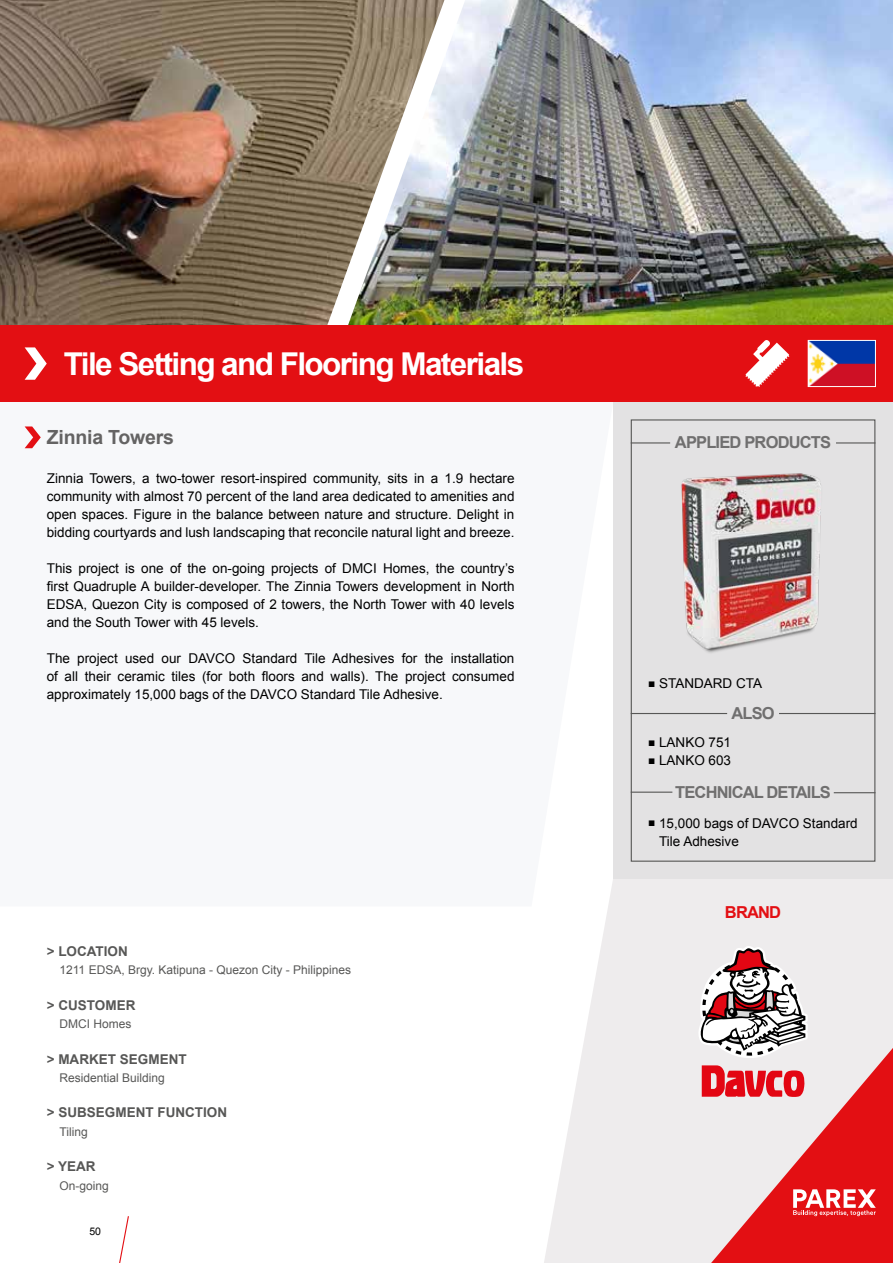
<style>
.page{position:relative;width:893px;height:1263px;background:#fff}
.page>*{position:absolute;margin:0;border:0;box-sizing:border-box;transform-origin:0 0}
.t1{font:700 31.5px "Arial";letter-spacing:-.05em;color:#fff}
.t2{font:700 19.5px "Arial";letter-spacing:-.01em;color:#646363}
.t3{font:700 16.5px "Arial";letter-spacing:-.05em;color:#706f6f}
.t4{font:700 16.5px "Arial";letter-spacing:-.05em;color:#e30f13}
.t5{font:13.5px/18px "Arial";color:#000;text-align:justify}
.t6{font:700 13.5px "Arial";color:#575756}
.t7{font:12px "Arial";color:#575756}
.t8{font:10.5px "Arial";color:#000}
.s1{font-size:12px}
</style>
<div class="page">
<img style="left:490px;top:0;width:403px;height:325px">
<img style="left:0;top:0;width:310px;height:325px">
<img style="left:310px;top:0;width:180px;height:325px">
<svg style="left:544px;top:878px;width:349px;height:385px;fill:#eeeced"></svg>
<div style="left:613px;top:402px;width:280px;height:476px;background:#e3e2e3"></div>
<svg style="left:24px;top:426px;width:589px;height:480px"></svg>
<svg style="left:119px;top:1216px;width:10px;height:47px"></svg>
<div style="left:0;top:325px;width:893px;height:77px;background:#e30f13"></div>
<svg style="left:25px;top:347px;width:22px;height:33px"></svg>
<img style="left:810px;top:342px;width:64px;height:43px">
<div style="left:808px;top:340px;width:68px;height:47px;border:1px solid #fff"></div>
<svg style="left:745px;top:340px;width:44px;height:47px"></svg>
<div style="left:631px;top:419px;width:244px;height:443px;border:1px solid #575756"></div>
<svg style="left:25px;top:426px;width:16px;height:22px"></svg>
<img style="left:681px;top:473px;width:140px;height:180px">
<hr style="left:631px;top:792px;width:41px;height:1px;background:#575756">
<hr style="left:834px;top:792px;width:41px;height:1px;background:#575756">
<hr style="left:779px;top:713px;width:96px;height:1px;background:#575756">
<hr style="left:631px;top:713px;width:96px;height:1px;background:#575756">
<svg style="left:696px;top:946px;width:197px;height:317px;background:#e19799"></svg>
<hr style="left:631px;top:442px;width:39px;height:1px;background:#575756">
<hr style="left:836px;top:442px;width:39px;height:1px;background:#575756">
<h1 class="t1" style="left:64px;top:343px;width:462px">Tile Setting and Flooring Materials</h1>
<h2 class="t2" style="left:47px;top:425px;width:129px">Zinnia Towers</h2>
<p class="t5" style="left:47px;top:469px;width:469px">Zinnia Towers, a two-tower resort-inspired community, sits in a 1.9 hectare community with almost 70 percent of the land area dedicated to amenities and open spaces. Figure in the balance between nature and structure. Delight in bidding courtyards and lush landscaping that reconcile natural light and breeze.</p>
<p class="t5" style="left:47px;top:559px;width:469px">This project is one of the on-going projects of DMCI Homes, the country’s first Quadruple A builder-developer. The Zinnia Towers development in North EDSA, Quezon City is composed of 2 towers, the North Tower with 40 levels and the South Tower with 45 levels.</p>
<p class="t5" style="left:47px;top:649px;width:469px">The project used our DAVCO Standard Tile Adhesives for the installation of all their ceramic tiles (for both floors and walls). The project consumed approximately 15,000 bags of the DAVCO Standard Tile Adhesive.</p>
<p class="t6" style="left:47px;top:942px;width:83px">&gt; LOCATION</p>
<p class="t7" style="left:60px;top:962px;width:293px">1211 EDSA, Brgy. Katipuna - Quezon City - Philippines</p>
<p class="t6" style="left:47px;top:996px;width:90px">&gt; CUSTOMER</p>
<p class="t7" style="left:60px;top:1016px;width:73px">DMCI Homes</p>
<p class="t6" style="left:47px;top:1050px;width:141px">&gt; MARKET SEGMENT</p>
<p class="t7" style="left:60px;top:1070px;width:107px">Residential Building</p>
<p class="t6" style="left:47px;top:1104px;width:182px">&gt; SUBSEGMENT FUNCTION</p>
<p class="t7" style="left:60px;top:1124px;width:30px">Tiling</p>
<p class="t6" style="left:47px;top:1157px;width:50px">&gt; YEAR</p>
<p class="t7" style="left:60px;top:1178px;width:51px">On-going</p>
<p class="t8" style="left:89px;top:1224px;width:13px">50</p>
<p class="t3" style="left:675px;top:432px;width:158px">APPLIED PRODUCTS</p>
<p class="t5" style="left:648px;top:675px;width:116px"><span class="s1">■</span> STANDARD CTA</p>
<p class="t3" style="left:731px;top:702px;width:45px">ALSO</p>
<p class="t5" style="left:648px;top:734px;width:85px"><span class="s1">■</span> LANKO 751</p>
<p class="t5" style="left:648px;top:752px;width:85px"><span class="s1">■</span> LANKO 603</p>
<p class="t3" style="left:675px;top:781px;width:157px">TECHNICAL DETAILS</p>
<p class="t5" style="left:659px;top:814px;width:200px;text-indent:-11px"><span class="s1">■</span> 15,000 bags of DAVCO Standard<br>Tile Adhesive</p>
<p class="t4" style="left:725px;top:901px;width:58px">BRAND</p>
</div>
